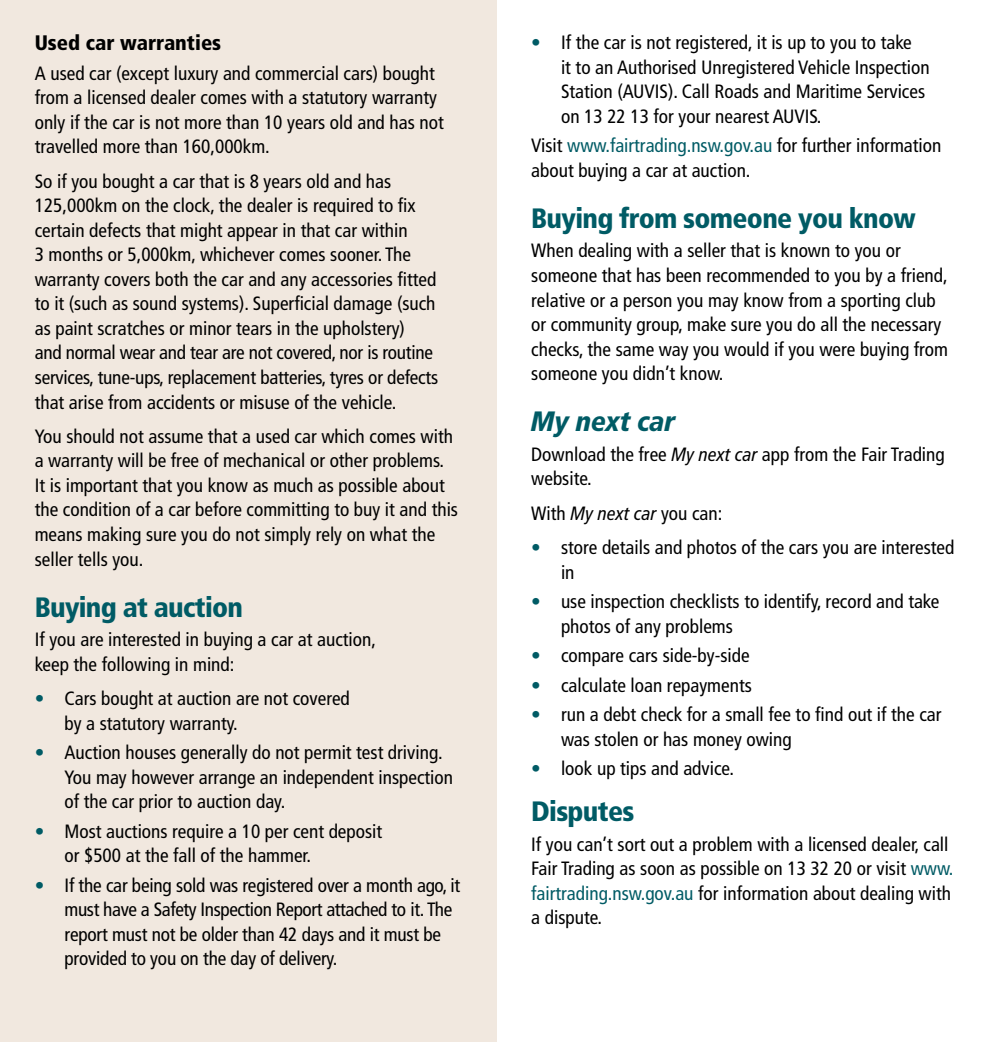
<style>
.page{position:relative;width:993px;height:1042px;background:#fff}
.page>*{position:absolute;margin:0;border:0;box-sizing:border-box;transform-origin:0 0}
.t1{font:900 condensed 28px "Frutiger";letter-spacing:-.025em;color:#005b65}
.t2{font:italic 900 condensed 28px "Frutiger LT Pro";letter-spacing:-.01em;color:#005b65}
.t3{font:900 condensed 21px "Frutiger";color:#000}
.t4{font:condensed 19.25px/24.5px "Frutiger";color:#000}
.s1{color:#005b65}
.s2{font-family:"Frutiger LT Pro";font-style:italic}
</style>
<div class="page">
<div style="left:0;top:0;width:496px;height:1042px;background:#f1e8df"></div>
<p class="t3" style="left:35px;top:31px;width:188px">Used car warranties</p>
<p class="t4" style="left:35px;top:61px;width:410px">A used car (except luxury and commercial cars) bought from a licensed dealer comes with a statutory warranty only if the car is not more than 10 years old and has not travelled more than 160,000km.</p>
<p class="t4" style="left:35px;top:169px;width:405px">So if you bought a car that is 8 years old and has 125,000km on the clock, the dealer is required to fix certain defects that might appear in that car within<br>3 months or 5,000km, whichever comes sooner. The warranty covers both the car and any accessories fitted to it (such as sound systems). Superficial damage (such as paint scratches or minor tears in the upholstery)<br>and normal wear and tear are not covered, nor is routine services, tune-ups, replacement batteries, tyres or defects that arise from accidents or misuse of the vehicle.</p>
<p class="t4" style="left:35px;top:424px;width:424px">You should not assume that a used car which comes with a warranty will be free of mechanical or other problems.<br>It is important that you know as much as possible about the condition of a car before committing to buy it and this means making sure you do not simply rely on what the seller tells you.</p>
<h1 class="t1" style="left:35px;top:590px;width:210px">Buying at auction</h1>
<p class="t4" style="left:35px;top:627px;width:342px">If you are interested in buying a car at auction, keep the following in mind:</p>
<p class="t4" style="left:64px;top:686px;width:287px;text-indent:-30px"><span class="s1">•</span> Cars bought at auction are not covered by a statutory warranty.</p>
<p class="t4" style="left:64px;top:740px;width:390px;text-indent:-30px"><span class="s1">•</span> Auction houses generally do not permit test driving.<br>You may however arrange an independent inspection of the car prior to auction day.</p>
<p class="t4" style="left:64px;top:819px;width:319px;text-indent:-30px"><span class="s1">•</span> Most auctions require a 10 per cent deposit or $500 at the fall of the hammer.</p>
<p class="t4" style="left:64px;top:873px;width:397px;text-indent:-30px"><span class="s1">•</span> If the car being sold was registered over a month ago, it must have a Safety Inspection Report attached to it. The report must not be older than 42 days and it must be provided to you on the day of delivery.</p>
<p class="t4" style="left:561px;top:30px;width:370px;text-indent:-30px"><span class="s1">•</span> If the car is not registered, it is up to you to take<br>it to an Authorised Unregistered Vehicle Inspection Station (AUVIS). Call Roads and Maritime Services on 13 22 13 for your nearest AUVIS.</p>
<p class="t4" style="left:531px;top:133px;width:411px">Visit <span class="s1">www.fairtrading.nsw.gov.au</span> for further information about buying a car at auction.</p>
<h1 class="t1" style="left:531px;top:201px;width:386px">Buying from someone you know</h1>
<p class="t4" style="left:531px;top:239px;width:418px">When dealing with a seller that is known to you or someone that has been recommended to you by a friend, relative or a person you may know from a sporting club or community group, make sure you do all the necessary checks, the same way you would if you were buying from someone you didn’t know.</p>
<h1 class="t2" style="left:531px;top:405px;width:146px">My next car</h1>
<p class="t4" style="left:531px;top:442px;width:415px">Download the free <span class="s2">My next car</span> app from the Fair Trading website.</p>
<p class="t4" style="left:531px;top:501px;width:192px">With <span class="s2">My next car</span> you can:</p>
<p class="t4" style="left:561px;top:535px;width:394px;text-indent:-30px"><span class="s1">•</span> store details and photos of the cars you are interested in</p>
<p class="t4" style="left:561px;top:589px;width:380px;text-indent:-30px"><span class="s1">•</span> use inspection checklists to identify, record and take photos of any problems</p>
<p class="t4" style="left:531px;top:643px;width:220px"><span class="s1">•</span> compare cars side-by-side</p>
<p class="t4" style="left:531px;top:673px;width:222px"><span class="s1">•</span> calculate loan repayments</p>
<p class="t4" style="left:561px;top:702px;width:382px;text-indent:-30px"><span class="s1">•</span> run a debt check for a small fee to find out if the car was stolen or has money owing</p>
<p class="t4" style="left:531px;top:756px;width:204px"><span class="s1">•</span> look up tips and advice.</p>
<h1 class="t1" style="left:531px;top:795px;width:104px">Disputes</h1>
<p class="t4" style="left:531px;top:832px;width:423px">If you can’t sort out a problem with a licensed dealer, call Fair Trading as soon as possible on 13 32 20 or visit <span class="s1">www. fairtrading.nsw.gov.au</span> for information about dealing with a dispute.</p>
</div>
